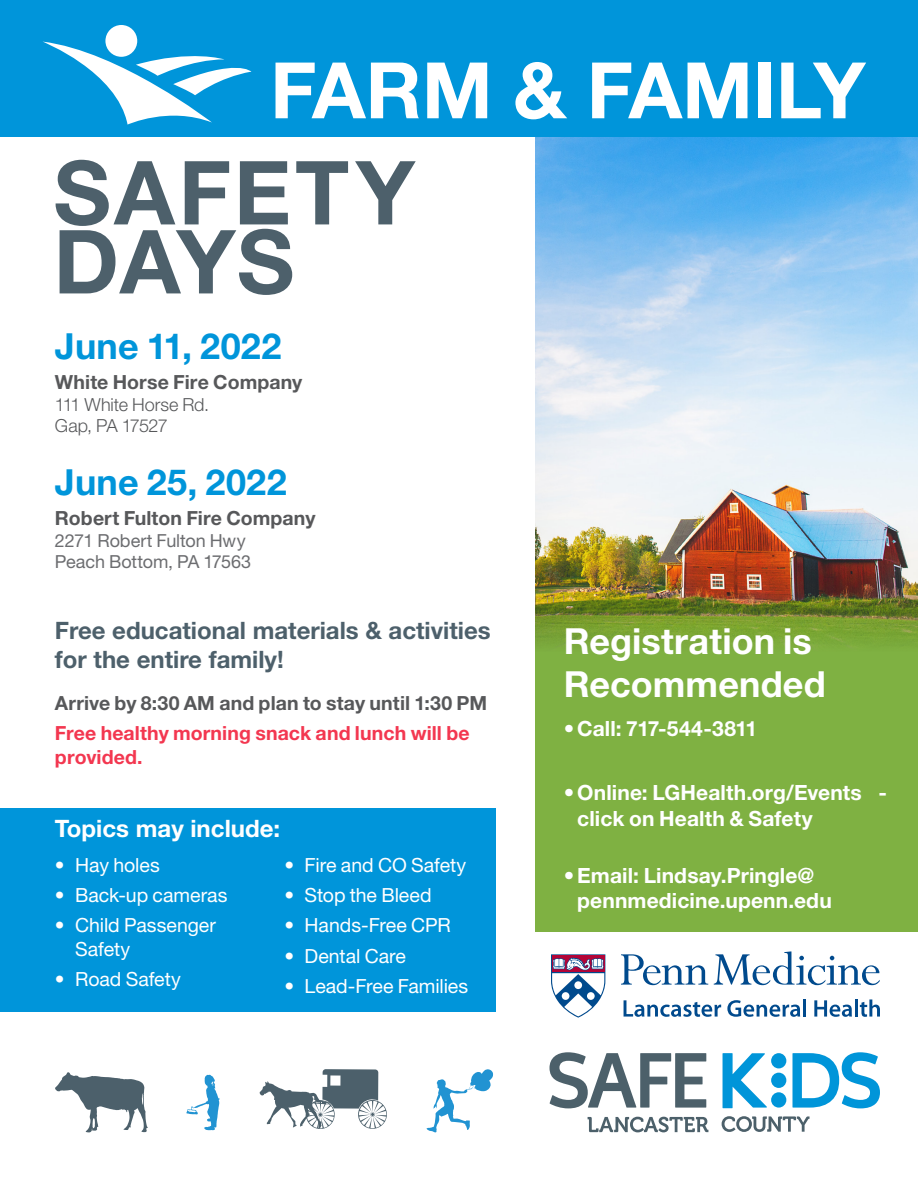
<style>
.page{position:relative;width:918px;height:1188px;background:#fff}
.page>*{position:absolute;margin:0;border:0;box-sizing:border-box;transform-origin:0 0}
.body{font:700 88.5px/69px "Helvetica Neue LT Std";letter-spacing:.035em;color:#4d606b}
.t1{font:700 78px "Helvetica Neue LT Std";color:#fff}
.body-2{font:700 36px/43.2px "Helvetica Neue LT Std";letter-spacing:.005em;color:#fff}
.body-3{font:700 36px "Helvetica Neue LT Std";letter-spacing:.005em;color:#0095da}
.t2{font:700 24px/28.8px "Helvetica Neue LT Std";color:#4d606b}
.t3{font:700 24px "Helvetica Neue LT Std";color:#fff}
.t4{font:700 21px/25.2px "Helvetica Neue LT Std";letter-spacing:.005em;color:#fff}
.t5{font:19.5px/23.4px "Helvetica Neue LT Std";letter-spacing:-.005em;color:#fff}
.body-4{font:700 19.5px "Helvetica Neue LT Std";letter-spacing:.005em;color:#57585a}
.body-5{font:700 19.5px/23.4px "Helvetica Neue LT Std";letter-spacing:.005em;color:#f33750}
.body-6{font:18px/21.6px "Helvetica Neue LT Std";letter-spacing:-.005em;color:#6c6d70}
.body-7{font:300 18px/21.6px "Helvetica Neue LT Std";letter-spacing:-.005em;color:#57585a}
</style>
<div class="page">
<img style="left:535px;top:136px;width:383px;height:472px">
<div style="left:535px;top:608px;width:383px;height:324px;background:#7fb142"></div>
<svg style="left:259px;top:1069px;width:128px;height:60px"></svg>
<svg style="left:55px;top:1072px;width:93px;height:60px"></svg>
<svg style="left:427px;top:1069px;width:66px;height:63px"></svg>
<svg style="left:186px;top:1075px;width:34px;height:55px"></svg>
<svg style="left:551px;top:954px;width:55px;height:64px"></svg>
<svg style="left:621px;top:951px;width:259px;height:34px"></svg>
<svg style="left:624px;top:1000px;width:97px;height:17px"></svg>
<svg style="left:727px;top:1000px;width:73px;height:17px"></svg>
<hr style="left:803px;top:999px;width:3px;height:18px;background:#004a8d">
<svg style="left:814px;top:1000px;width:38px;height:17px"></svg>
<hr style="left:855px;top:999px;width:3px;height:18px;background:#004a8d">
<svg style="left:860px;top:999px;width:20px;height:18px"></svg>
<svg style="left:588px;top:1117px;width:120px;height:15px"></svg>
<svg style="left:722px;top:1116px;width:88px;height:16px"></svg>
<svg style="left:723px;top:1052px;width:157px;height:56px"></svg>
<svg style="left:550px;top:1052px;width:156px;height:56px"></svg>
<div style="left:0;top:808px;width:496px;height:204px;background:#0095da"></div>
<div style="left:0;top:0;width:918px;height:136px;background:#0095da"></div>
<svg style="left:43px;top:42px;width:208px;height:83px"></svg>
<div style="left:105px;top:25px;width:32px;height:32px;background:#fff;border-radius:50%"></div>
<p class="t1" style="left:270px;top:42px;width:597px">FARM &amp; FAMILY</p>
<p class="body" style="left:53px;top:156px;width:363px">SAFETY<br>DAYS</p>
<p class="body-3" style="left:55px;top:324px;width:228px">June 11, 2022</p>
<p class="body-4" style="left:55px;top:370px;width:249px">White Horse Fire Company</p>
<p class="body-7" style="left:55px;top:393px;width:156px">111 White Horse Rd.<br>Gap, PA 17527</p>
<p class="body-3" style="left:55px;top:460px;width:233px">June 25, 2022</p>
<p class="body-4" style="left:55px;top:506px;width:262px">Robert Fulton Fire Company</p>
<p class="body-6" style="left:55px;top:529px;width:198px">2271 Robert Fulton Hwy<br>Peach Bottom, PA 17563</p>
<p class="t2" style="left:55px;top:616px;width:437px">Free educational materials &amp; activities for the entire family!</p>
<p class="body-4" style="left:55px;top:691px;width:434px">Arrive by 8:30 AM and plan to stay until 1:30 PM</p>
<p class="body-5" style="left:55px;top:721px;width:416px">Free healthy morning snack and lunch will be provided.</p>
<p class="t3" style="left:55px;top:814px;width:227px">Topics may include:</p>
<p class="t5" style="left:55px;top:853px;width:106px">• Hay holes</p>
<p class="t5" style="left:55px;top:883px;width:174px">• Back-up cameras</p>
<p class="t5" style="left:75px;top:914px;width:142px;text-indent:-20px">• Child Passenger<br>Safety</p>
<p class="t5" style="left:55px;top:967px;width:127px">• Road Safety</p>
<p class="t5" style="left:284px;top:853px;width:183px">• Fire and CO Safety</p>
<p class="t5" style="left:284px;top:883px;width:149px">• Stop the Bleed</p>
<p class="t5" style="left:284px;top:914px;width:168px">• Hands-Free CPR</p>
<p class="t5" style="left:284px;top:944px;width:123px">• Dental Care</p>
<p class="t5" style="left:284px;top:974px;width:185px">• Lead-Free Families</p>
<p class="body-2" style="left:564px;top:619px;width:263px">Registration is<br>Recommended</p>
<p class="t4" style="left:564px;top:716px;width:195px">•Call: 717-544-3811</p>
<p class="t4" style="left:577px;top:780px;width:311px;text-indent:-14px">•Online: LGHealth.org/Events - click on Health &amp; Safety</p>
<p class="t4" style="left:577px;top:862px;width:256px;text-indent:-14px">•Email: Lindsay.Pringle@ pennmedicine.upenn.edu</p>
</div>
